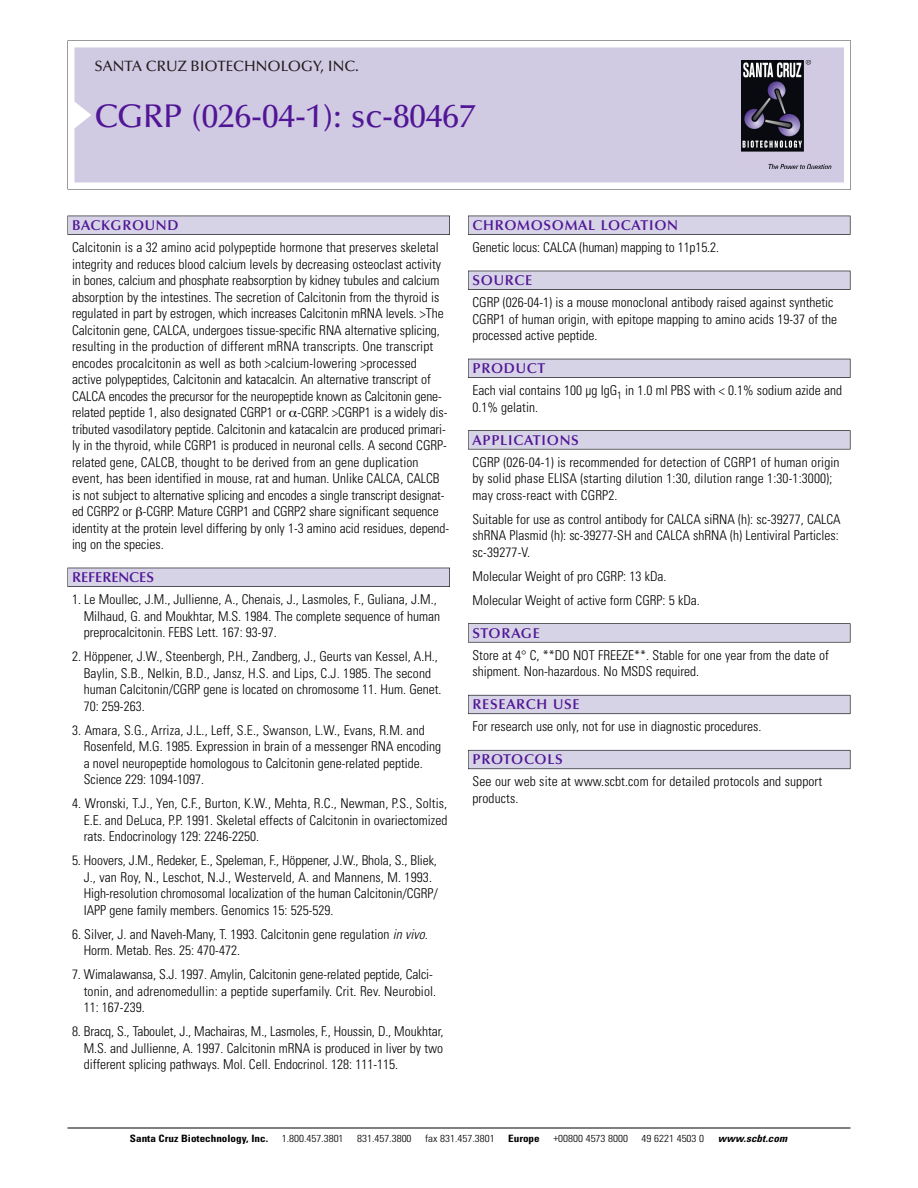
<style>
.page{position:relative;width:918px;height:1188px;background:#fff}
.page>*{position:absolute;margin:0;border:0;box-sizing:border-box;transform-origin:0 0}
.t1{font:500 33px "Optima";color:#511695}
.t2{font:500 15px "Optima";color:#231f20}
.t3{font:600 14.25px "Optima";letter-spacing:.05em;color:#511695}
.t4{font:600 14.25px "Optima";color:#511695}
.t5{font:300 condensed 13.5px/16.5px "Univers";color:#000}
.t6{font:300 condensed 10.2px "Univers";color:#000;scale:1.1 1}
.t7{font:700 condensed 10.2px "Univers";color:#000;scale:1.1 1}
.t8{font:italic 700 condensed 10.2px "Univers";letter-spacing:.005em;color:#000;scale:1.1 1}
.s1{font-style:italic}
</style>
<div class="page">
<svg style="left:68px;top:40px;width:783px;height:149px"></svg>
<div style="left:74px;top:47px;width:770px;height:135px;background:#d1cae3"></div>
<img style="left:741px;top:60px;width:90px;height:108px">
<div style="left:68px;top:216px;width:382px;height:19px;background:#525155"></div>
<div style="left:68px;top:216px;width:381px;height:18px;background:#d7d3e7"></div>
<div style="left:68px;top:568px;width:382px;height:19px;background:#515055"></div>
<div style="left:68px;top:568px;width:381px;height:18px;background:#d7d3e7"></div>
<div style="left:468px;top:216px;width:382px;height:19px;background:#525155"></div>
<div style="left:468px;top:216px;width:382px;height:18px;background:#d7d3e7"></div>
<div style="left:468px;top:271px;width:382px;height:19px;background:#515055"></div>
<div style="left:468px;top:271px;width:382px;height:18px;background:#d7d3e7"></div>
<div style="left:468px;top:359px;width:382px;height:19px;background:#525158"></div>
<div style="left:468px;top:359px;width:382px;height:18px;background:#d7d3e7"></div>
<div style="left:468px;top:430px;width:382px;height:19px;background:#575759"></div>
<div style="left:468px;top:431px;width:382px;height:18px;background:#d7d3e7"></div>
<svg style="left:468px;top:623px;width:382px;height:20px"></svg>
<div style="left:468px;top:624px;width:382px;height:18px;background:#d7d3e7"></div>
<div style="left:468px;top:695px;width:382px;height:19px;background:#66646e"></div>
<div style="left:468px;top:695px;width:382px;height:18px;background:#d7d3e7"></div>
<div style="left:468px;top:750px;width:382px;height:19px;background:#66646d"></div>
<div style="left:468px;top:751px;width:382px;height:18px;background:#d7d3e7"></div>
<hr style="left:68px;top:1128px;width:782px;height:1px;background:#000">
<p class="t2" style="left:94px;top:61px;width:266px">SANTA CRUZ BIOTECHNOLOGY, INC.</p>
<h1 class="t1" style="left:94px;top:103px;width:383px">CGRP (026-04-1): sc-80467</h1>
<p class="t3" style="left:72px;top:219px;width:108px">BACKGROUND</p>
<p class="t5" style="left:72px;top:240px;width:379px">Calcitonin is a 32 amino acid polypeptide hormone that preserves skeletal integrity and reduces blood calcium levels by decreasing osteoclast activity in bones, calcium and phosphate reabsorption by kidney tubules and calcium absorption by the intestines. The secretion of Calcitonin from the thyroid is regulated in part by estrogen, which increases Calcitonin mRNA levels. &gt;The Calcitonin gene, CALCA, undergoes tissue-specific RNA alternative splicing, resulting in the production of different mRNA transcripts. One transcript encodes procalcitonin as well as both &gt;calcium-lowering &gt;processed active polypeptides, Calcitonin and katacalcin. An alternative transcript of CALCA encodes the precursor for the neuropeptide known as Calcitonin gene&shy;related peptide 1, also designated CGRP1 or -CGRP. &gt;CGRP1 is a widely dis&shy;tributed vasodilatory peptide. Calcitonin and katacalcin are produced primari&shy;ly in the thyroid, while CGRP1 is produced in neuronal cells. A second CGRP&shy;related gene, CALCB, thought to be derived from an gene duplication event, has been identified in mouse, rat and human. Unlike CALCA, CALCB is not subject to alternative splicing and encodes a single transcript designat&shy;ed CGRP2 or -CGRP. Mature CGRP1 and CGRP2 share significant sequence identity at the protein level differing by only 1-3 amino acid residues, depend&shy;ing on the species.</p>
<p class="t4" style="left:72px;top:572px;width:84px">REFERENCES</p>
<p class="t5" style="left:84px;top:592px;width:358px;text-indent:-12px">1. Le Moullec, J.M., Jullienne, A., Chenais, J., Lasmoles, F., Guliana, J.M.,<br>Milhaud, G. and Moukhtar, M.S. 1984. The complete sequence of human preprocalcitonin. FEBS Lett. 167: 93-97.</p>
<p class="t5" style="left:84px;top:649px;width:359px;text-indent:-12px">2. Höppener, J.W., Steenbergh, P.H., Zandberg, J., Geurts van Kessel, A.H., Baylin, S.B., Nelkin, B.D., Jansz, H.S. and Lips, C.J. 1985. The second human Calcitonin/CGRP gene is located on chromosome 11. Hum. Genet.<br>70: 259-263.</p>
<p class="t5" style="left:84px;top:723px;width:359px;text-indent:-12px">3. Amara, S.G., Arriza, J.L., Leff, S.E., Swanson, L.W., Evans, R.M. and Rosenfeld, M.G. 1985. Expression in brain of a messenger RNA encoding a novel neuropeptide homologous to Calcitonin gene-related peptide.<br>Science 229: 1094-1097.</p>
<p class="t5" style="left:84px;top:796px;width:365px;text-align:justify;text-indent:-12px">4. Wronski, T.J., Yen, C.F., Burton, K.W., Mehta, R.C., Newman, P.S., Soltis, E.E. and DeLuca, P.P. 1991. Skeletal effects of Calcitonin in ovariectomized rats. Endocrinology 129: 2246-2250.</p>
<p class="t5" style="left:84px;top:853px;width:356px;text-indent:-12px">5. Hoovers, J.M., Redeker, E., Speleman, F., Höppener, J.W., Bhola, S., Bliek, J., van Roy, N., Leschot, N.J., Westerveld, A. and Mannens, M. 1993.<br>High-resolution chromosomal localization of the human Calcitonin/CGRP/ IAPP gene family members. Genomics 15: 525-529.</p>
<p class="t5" style="left:84px;top:927px;width:346px;text-indent:-12px">6. Silver, J. and Naveh-Many, T. 1993. Calcitonin gene regulation <span class="s1">in vivo.<br></span>Horm. Metab. Res. 25: 470-472.</p>
<p class="t5" style="left:84px;top:967px;width:354px;text-indent:-12px">7. Wimalawansa, S.J. 1997. Amylin, Calcitonin gene-related peptide, Calci&shy;tonin, and adrenomedullin: a peptide superfamily. Crit. Rev. Neurobiol.<br>11: 167-239.</p>
<p class="t5" style="left:84px;top:1024px;width:361px;text-align:justify;text-indent:-12px">8. Bracq, S., Taboulet, J., Machairas, M., Lasmoles, F., Houssin, D., Moukhtar, M.S. and Jullienne, A. 1997. Calcitonin mRNA is produced in liver by two different splicing pathways. Mol. Cell. Endocrinol. 128: 111-115.</p>
<p class="t3" style="left:473px;top:219px;width:207px">CHROMOSOMAL LOCATION</p>
<p class="t5" style="left:473px;top:240px;width:248px">Genetic locus: CALCA (human) mapping to 11p15.2.</p>
<p class="t3" style="left:473px;top:275px;width:61px">SOURCE</p>
<p class="t5" style="left:473px;top:295px;width:366px">CGRP (026-04-1) is a mouse monoclonal antibody raised against synthetic<br>CGRP1 of human origin, with epitope mapping to amino acids 19-37 of the processed active peptide.</p>
<p class="t3" style="left:473px;top:363px;width:74px">PRODUCT</p>
<p class="t5" style="left:473px;top:383px;width:371px">Each vial contains 100 µg IgG<sub>1</sub> in 1.0 ml PBS with &lt; 0.1% sodium azide and<br>0.1% gelatin.</p>
<p class="t3" style="left:473px;top:434px;width:108px">APPLICATIONS</p>
<p class="t5" style="left:473px;top:455px;width:369px">CGRP (026-04-1) is recommended for detection of CGRP1 of human origin by solid phase ELISA (starting dilution 1:30, dilution range 1:30-1:3000); may cross-react with CGRP2.</p>
<p class="t5" style="left:473px;top:512px;width:370px">Suitable for use as control antibody for CALCA siRNA (h): sc-39277, CALCA shRNA Plasmid (h): sc-39277-SH and CALCA shRNA (h) Lentiviral Particles: sc-39277-V.</p>
<p class="t5" style="left:473px;top:565px;width:229px;line-height:24px">Molecular Weight of pro CGRP: 13 kDa.<br>Molecular Weight of active form CGRP: 5 kDa.</p>
<p class="t3" style="left:473px;top:627px;width:69px">STORAGE</p>
<p class="t5" style="left:473px;top:648px;width:358px">Store at 4° C, **DO NOT FREEZE**. Stable for one year from the date of shipment. Non-hazardous. No MSDS required.</p>
<p class="t3" style="left:473px;top:699px;width:109px">RESEARCH USE</p>
<p class="t5" style="left:473px;top:719px;width:290px">For research use only, not for use in diagnostic procedures.</p>
<p class="t3" style="left:473px;top:754px;width:92px">PROTOCOLS</p>
<p class="t5" style="left:473px;top:775px;width:351px">See our web site at www.scbt.com for detailed protocols and support products.</p>
<p class="t7" style="left:130px;top:1135px;width:127px">Santa Cruz Biotechnology, Inc.</p>
<p class="t6" style="left:282px;top:1135px;width:58px">1.800.457.3801</p>
<p class="t6" style="left:357px;top:1135px;width:51px">831.457.3800</p>
<p class="t6" style="left:425px;top:1135px;width:65px">fax 831.457.3801</p>
<p class="t7" style="left:508px;top:1135px;width:30px">Europe</p>
<p class="t6" style="left:553px;top:1135px;width:69px">+00800 4573 8000</p>
<p class="t6" style="left:642px;top:1135px;width:58px">49 6221 4503 0</p>
<p class="t8" style="left:718px;top:1135px;width:64px">www.scbt.com</p>
</div>
